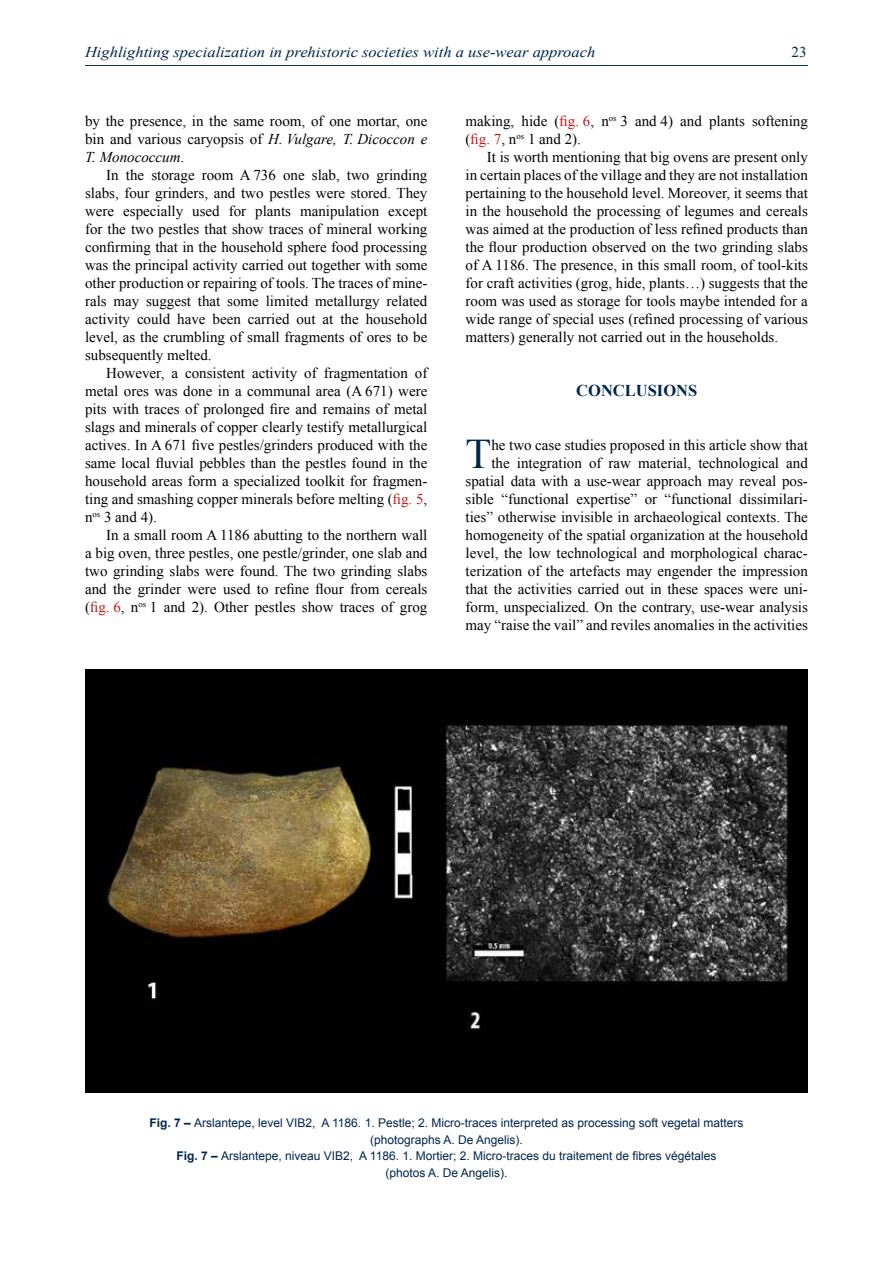
<style>
.page{position:relative;width:893px;height:1263px;background:#fff}
.page>*{position:absolute;margin:0;border:0;box-sizing:border-box;transform-origin:0 0}
.t1{font:42.15px "Times New Roman";color:#00254b}
.t2{font:700 16.5px "Times New Roman";color:#00254b}
.t3{font:15px/18px "Times New Roman";color:#000;text-align:justify}
.t4{font:italic 15px "Times New Roman";color:#00254b;scale:1.1 1}
.t5{font:15px "Times New Roman";color:#00254b}
.t6{font:12px/16.5px "Arial";color:#00254b;text-align:center}
.s1{font-style:italic}
.s2{color:#cd171a}
.s3{font-weight:700}
</style>
<div class="page">
<hr style="left:85px;top:65px;width:723px;height:1px;background:#00254b">
<img style="left:85px;top:669px;width:723px;height:424px">
<p class="t4" style="left:85px;top:42px;width:465px">Highlighting specialization in prehistoric societies with a use-wear approach</p>
<p class="t5" style="left:792px;top:42px;width:16px">23</p>
<p class="t3" style="left:85px;top:112px;width:344px">by the presence, in the same room, of one mortar, one bin and various caryopsis of <span class="s1">H. Vulgare, T. Dicoccon e T. Monococcum</span>.</p>
<p class="t3" style="left:85px;top:166px;width:344px;text-indent:21px">In the storage room A 736 one slab, two grinding slabs, four grinders, and two pestles were stored. They were especially used for plants manipulation except for the two pestles that show traces of mineral working confirming that in the household sphere food processing was the principal activity carried out together with some other production or repairing of tools. The traces of mine&shy;rals may suggest that some limited metallurgy related activity could have been carried out at the household level, as the crumbling of small fragments of ores to be subsequently melted.</p>
<p class="t3" style="left:85px;top:364px;width:344px;text-indent:21px">However, a consistent activity of fragmentation of metal ores was done in a communal area (A 671) were pits with traces of prolonged fire and remains of metal slags and minerals of copper clearly testify metallurgical actives. In A 671 five pestles/grinders produced with the same local fluvial pebbles than the pestles found in the household areas form a specialized toolkit for fragmen&shy;ting and smashing copper minerals before melting (<span class="s2">fig. 5</span>, n<sup>os</sup> 3 and 4).</p>
<p class="t3" style="left:85px;top:526px;width:344px;text-indent:21px">In a small room A 1186 abutting to the northern wall a big oven, three pestles, one pestle/grinder, one slab and two grinding slabs were found. The two grinding slabs and the grinder were used to refine flour from cereals (<span class="s2">fig. 6</span>, n<sup>os</sup> 1 and 2). Other pestles show traces of grog</p>
<p class="t3" style="left:466px;top:112px;width:344px">making, hide (<span class="s2">fig. 6</span>, n<sup>os</sup> 3 and 4) and plants softening (<span class="s2">fig. 7</span>, n<sup>os</sup> 1 and 2).</p>
<p class="t3" style="left:466px;top:148px;width:344px;text-indent:21px">It is worth mentioning that big ovens are present only in certain places of the village and they are not installation pertaining to the household level. Moreover, it seems that in the household the processing of legumes and cereals was aimed at the production of less refined products than the flour production observed on the two grinding slabs of A 1186. The presence, in this small room, of tool-kits for craft activities (grog, hide, plants…) suggests that the room was used as storage for tools maybe intended for a wide range of special uses (refined processing of various matters) generally not carried out in the households.</p>
<p class="t2" style="left:576px;top:379px;width:123px">CONCLUSIONS</p>
<p class="t3" style="left:466px;top:436px;width:344px;text-align:right">he two case studies proposed in this article show that<br>the integration of raw material, technological and spatial data with a use-wear approach may reveal pos&shy;sible “functional expertise” or “functional dissimilari&shy;ties” otherwise invisible in archaeological contexts. The homogeneity of the spatial organization at the household level, the low technological and morphological charac&shy;terization of the artefacts may engender the impression that the activities carried out in these spaces were uni&shy;form, unspecialized. On the contrary, use-wear analysis may “raise the vail” and reviles anomalies in the activities</p>
<h1 class="t1" style="left:466px;top:426px;width:27px">T</h1>
<p class="t6" style="left:149px;top:1115px;width:596px"><span class="s3">Fig. 7 –</span> Arslantepe, level VIB2, A 1186. 1. Pestle; 2. Micro-traces interpreted as processing soft vegetal matters (photographs A. De Angelis).<br><span class="s3">Fig. 7 –</span> Arslantepe, niveau VIB2, A 1186. 1. Mortier; 2. Micro-traces du traitement de fibres végétales<br>(photos A. De Angelis).</p>
</div>
